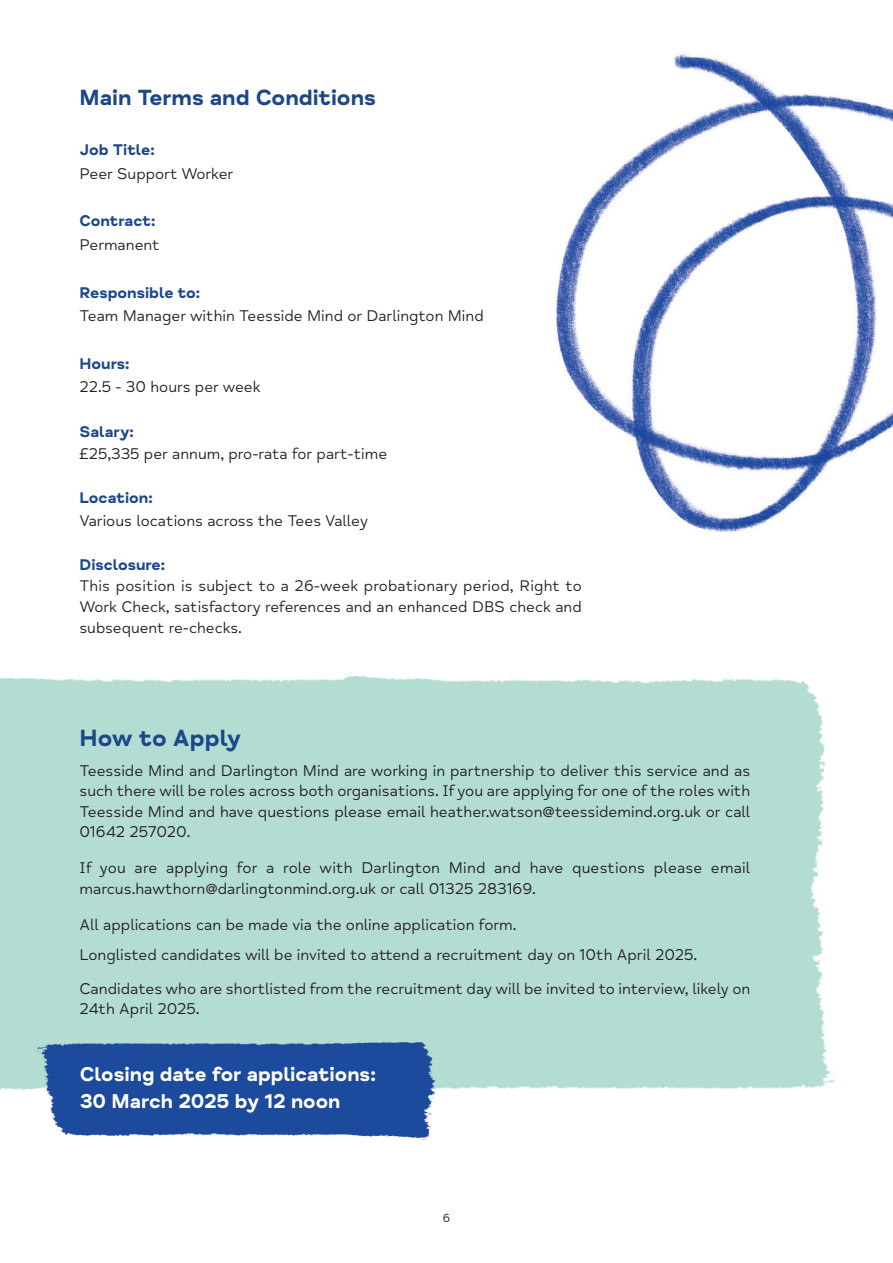
<style>
.page{position:relative;width:893px;height:1263px;background:#fff}
.page>*{position:absolute;margin:0;border:0;box-sizing:border-box;transform-origin:0 0}
.t1{font:700 24px "Mind Meridian";color:#1c4788}
.t2{font:700 22.5px "Mind Meridian";color:#1c4788}
.t3{font:700 20.4px/27.2px "Mind Meridian";color:#fff}
.t4{font:15.9px/20.4px "Mind Meridian";color:#231f20}
.t5{font:700 15.9px "Mind Meridian";color:#1c4788}
.t6{font:15.75px/21px "Mind Meridian";color:#231f20;text-align:justify}
.t7{font:12px "Mind Meridian";color:#231f20}
</style>
<div class="page">
<img style="left:556px;top:53px;width:337px;height:479px">
<img style="left:24px;top:1018px;width:440px;height:123px">
<h2 class="t2" style="left:80px;top:89px;width:298px">Main Terms and Conditions</h2>
<p class="t5" style="left:80px;top:144px;width:77px">Job Title:</p>
<p class="t4" style="left:80px;top:165px;width:155px">Peer Support Worker</p>
<p class="t5" style="left:80px;top:215px;width:77px">Contract:</p>
<p class="t4" style="left:80px;top:236px;width:82px">Permanent</p>
<p class="t5" style="left:80px;top:286px;width:122px">Responsible to:</p>
<p class="t4" style="left:80px;top:307px;width:406px">Team Manager within Teesside Mind or Darlington Mind</p>
<p class="t5" style="left:80px;top:358px;width:52px">Hours:</p>
<p class="t4" style="left:80px;top:379px;width:182px">22.5 - 30 hours per week</p>
<p class="t5" style="left:80px;top:426px;width:56px">Salary:</p>
<p class="t4" style="left:80px;top:445px;width:309px">£25,335 per annum, pro-rata for part-time</p>
<p class="t5" style="left:80px;top:492px;width:75px">Location:</p>
<p class="t4" style="left:80px;top:512px;width:290px">Various locations across the Tees Valley</p>
<p class="t5" style="left:80px;top:559px;width:87px">Disclosure:</p>
<p class="t6" style="left:80px;top:577px;width:504px">This position is subject to a 26-week probationary period, Right to Work Check, satisfactory references and an enhanced DBS check and subsequent re-checks.</p>
<h1 class="t1" style="left:80px;top:729px;width:163px">How to Apply</h1>
<p class="t4" style="left:80px;top:762px;width:672px;text-align:justify">Teesside Mind and Darlington Mind are working in partnership to deliver this service and as such there will be roles across both organisations. If you are applying for one of the roles with Teesside Mind and have questions please email heather.watson@teessidemind.org.uk or call 01642 257020.</p>
<p class="t4" style="left:80px;top:859px;width:672px">If you are applying for a role with Darlington Mind and have questions please email marcus.hawthorn@darlingtonmind.org.uk or call 01325 283169.</p>
<p class="t4" style="left:80px;top:911px;width:619px;line-height:30.3px">All applications can be made via the online application form.<br>Longlisted candidates will be invited to attend a recruitment day on 10th April 2025.</p>
<p class="t4" style="left:80px;top:980px;width:672px">Candidates who are shortlisted from the recruitment day will be invited to interview, likely on<br>24th April 2025.</p>
<p class="t3" style="left:80px;top:1062px;width:298px">Closing date for applications:<br>30 March 2025 by 12 noon</p>
<p class="t7" style="left:443px;top:1213px;width:9px">6</p>
</div>
